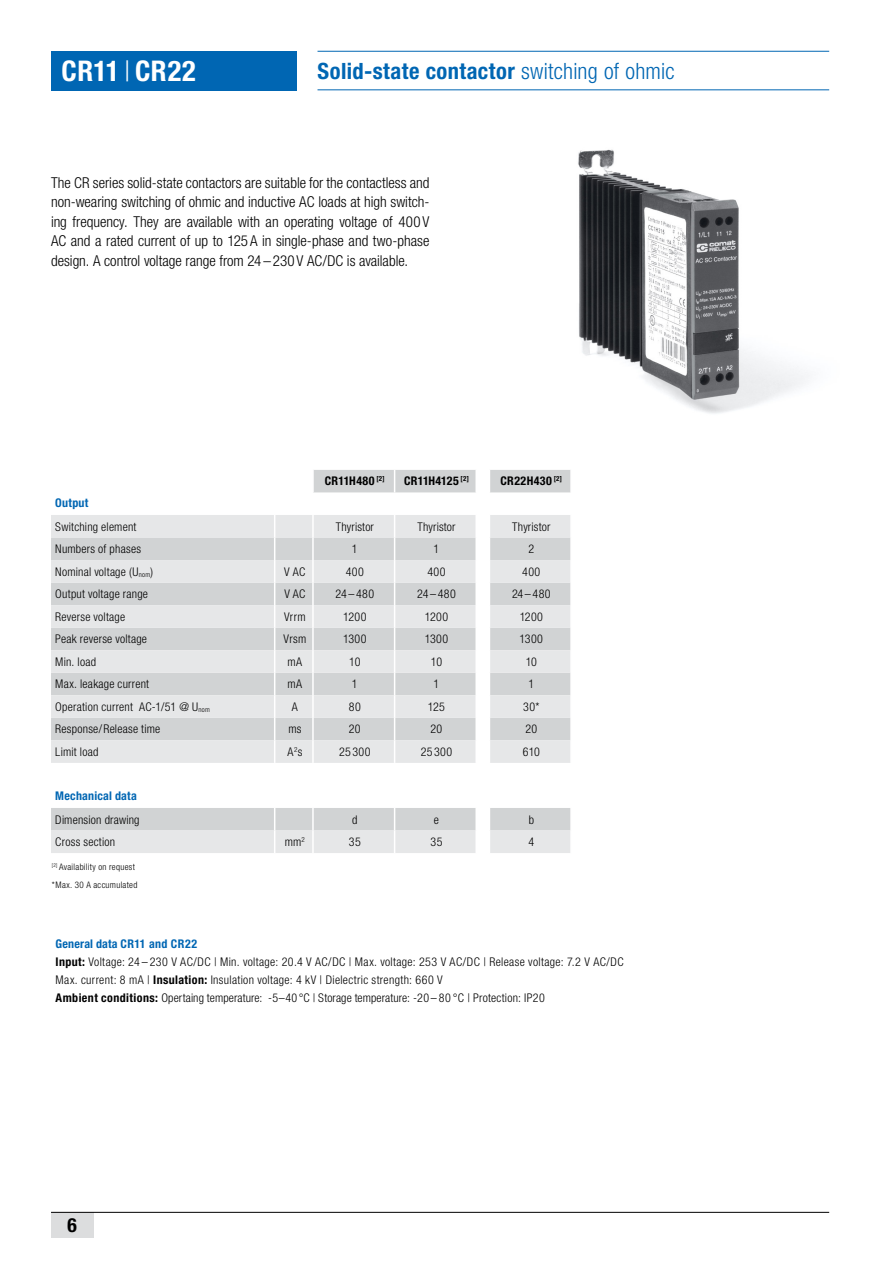
<style>
.page{position:relative;width:893px;height:1263px;background:#fff}
.page>*{position:absolute;margin:0;border:0;box-sizing:border-box;transform-origin:0 0}
.t1{font:700 condensed 28.5px "Helvetica Neue LT Std";letter-spacing:.015em;color:#fff}
.t2{font:700 condensed 22.5px "Helvetica Neue LT Std";letter-spacing:.02em;color:#0066b3}
.t3{font:700 condensed 19.5px "Helvetica Neue LT Std";color:#000}
.t4{font:300 condensed 15px/19.5px "Helvetica Neue LT Std";color:#000;text-align:justify}
.t5{font:300 condensed 12px/18px "Helvetica Neue LT Std";letter-spacing:.02em;color:#000}
.t6{font:700 condensed 12px "Helvetica Neue LT Std";letter-spacing:.025em;color:#000}
.t7{font:700 condensed 12px "Helvetica Neue LT Std";letter-spacing:.02em;color:#0066b3}
.t8{font:300 condensed 9px/18px "Helvetica Neue LT Std";letter-spacing:.035em;color:#000}
.s1{font-weight:300}
.s2{font-weight:700;color:#0066b3}
.s3{font-weight:700}
</style>
<div class="page">
<div style="left:51px;top:1212px;width:43px;height:26px;background:#dcddde"></div>
<hr style="left:51px;top:1212px;width:778px;height:1px;background:#000">
<div style="left:51px;top:51px;width:245px;height:39px;background:#0066b3"></div>
<hr style="left:317px;top:51px;width:512px;height:1px;background:#0066b3">
<hr style="left:317px;top:90px;width:512px;height:1px;background:#0066b3">
<div style="left:313px;top:470px;width:163px;height:23px;background:#d1d3d4"></div>
<svg style="left:51px;top:515px;width:424px;height:338px;background:#e1e2e3"></svg>
<svg style="left:274px;top:515px;width:1px;height:270px"></svg>
<svg style="left:274px;top:808px;width:1px;height:45px"></svg>
<hr style="left:312px;top:470px;width:2px;height:22px;background:#fff">
<svg style="left:394px;top:470px;width:1px;height:22px"></svg>
<hr style="left:312px;top:515px;width:2px;height:22px;background:#fff">
<hr style="left:312px;top:537px;width:2px;height:23px;background:#fff">
<hr style="left:312px;top:560px;width:2px;height:23px;background:#fff">
<hr style="left:312px;top:583px;width:2px;height:22px;background:#fff">
<hr style="left:312px;top:605px;width:2px;height:23px;background:#fff">
<hr style="left:312px;top:628px;width:2px;height:22px;background:#fff">
<hr style="left:312px;top:650px;width:2px;height:23px;background:#fff">
<hr style="left:312px;top:673px;width:2px;height:22px;background:#fff">
<hr style="left:312px;top:695px;width:2px;height:23px;background:#fff">
<hr style="left:312px;top:718px;width:2px;height:22px;background:#fff">
<hr style="left:312px;top:740px;width:2px;height:23px;background:#fff">
<hr style="left:312px;top:763px;width:2px;height:22px;background:#fff">
<svg style="left:394px;top:515px;width:1px;height:270px"></svg>
<hr style="left:312px;top:808px;width:2px;height:22px;background:#fff">
<hr style="left:312px;top:830px;width:2px;height:23px;background:#fff">
<svg style="left:394px;top:808px;width:1px;height:45px"></svg>
<hr style="left:475px;top:470px;width:2px;height:22px;background:#fff">
<svg style="left:490px;top:470px;width:81px;height:383px"></svg>
<img style="left:578px;top:149px;width:232px;height:265px">
<h1 class="t1" style="left:62px;top:53px;width:136px">CR11 <span class="s1">|</span> CR22</h1>
<h2 class="t2" style="left:318px;top:57px;width:359px">Solid-state contactor <span class="s1">switching of ohmic</span></h2>
<p class="t4" style="left:51px;top:172px;width:380px">The CR series solid-state contactors are suitable for the contactless and non-wearing switching of ohmic and inductive AC loads at high switch&shy;ing frequency. They are available with an operating voltage of 400 V AC and a rated current of up to 125 A in single-phase and two-phase design. A control voltage range from 24 –230 V AC/DC is available.</p>
<p class="t6" style="left:325px;top:474px;width:61px">CR11H480 <sup>[2]</sup></p>
<p class="t6" style="left:404px;top:474px;width:66px">CR11H4125 <sup>[2]</sup></p>
<p class="t6" style="left:500px;top:474px;width:63px">CR22H430 <sup>[2]</sup></p>
<p class="t7" style="left:55px;top:496px;width:35px">Output</p>
<p class="t5" style="left:55px;top:517px;width:83px">Switching element</p>
<p class="t5" style="left:336px;top:517px;width:40px">Thyristor</p>
<p class="t5" style="left:417px;top:517px;width:40px">Thyristor</p>
<p class="t5" style="left:512px;top:517px;width:40px">Thyristor</p>
<p class="t5" style="left:55px;top:540px;width:87px">Numbers of phases</p>
<p class="t5" style="left:352px;top:540px;width:7px">1</p>
<p class="t5" style="left:434px;top:540px;width:7px">1</p>
<p class="t5" style="left:528px;top:540px;width:7px">2</p>
<p class="t5" style="left:55px;top:562px;width:99px">Nominal voltage (U<sub>nom</sub>)</p>
<p class="t5" style="left:284px;top:562px;width:23px">V AC</p>
<p class="t5" style="left:346px;top:562px;width:20px">400</p>
<p class="t5" style="left:427px;top:562px;width:20px">400</p>
<p class="t5" style="left:522px;top:562px;width:20px">400</p>
<p class="t5" style="left:55px;top:585px;width:94px">Output voltage range</p>
<p class="t5" style="left:284px;top:585px;width:22px">V AC</p>
<p class="t5" style="left:336px;top:585px;width:40px">24–480</p>
<p class="t5" style="left:417px;top:585px;width:40px">24–480</p>
<p class="t5" style="left:512px;top:585px;width:40px">24–480</p>
<p class="t5" style="left:55px;top:607px;width:71px">Reverse voltage</p>
<p class="t5" style="left:284px;top:607px;width:23px">Vrrm</p>
<p class="t5" style="left:343px;top:607px;width:25px">1200</p>
<p class="t5" style="left:425px;top:607px;width:25px">1200</p>
<p class="t5" style="left:520px;top:607px;width:25px">1200</p>
<p class="t5" style="left:55px;top:630px;width:93px">Peak reverse voltage</p>
<p class="t5" style="left:283px;top:630px;width:24px">Vrsm</p>
<p class="t5" style="left:343px;top:630px;width:25px">1300</p>
<p class="t5" style="left:425px;top:630px;width:25px">1300</p>
<p class="t5" style="left:520px;top:630px;width:25px">1300</p>
<p class="t5" style="left:55px;top:652px;width:42px">Min. load</p>
<p class="t5" style="left:288px;top:652px;width:16px">mA</p>
<p class="t5" style="left:349px;top:652px;width:13px">10</p>
<p class="t5" style="left:431px;top:652px;width:13px">10</p>
<p class="t5" style="left:526px;top:652px;width:13px">10</p>
<p class="t5" style="left:55px;top:675px;width:95px">Max. leakage current</p>
<p class="t5" style="left:288px;top:675px;width:16px">mA</p>
<p class="t5" style="left:352px;top:675px;width:7px">1</p>
<p class="t5" style="left:434px;top:675px;width:7px">1</p>
<p class="t5" style="left:528px;top:675px;width:7px">1</p>
<p class="t5" style="left:55px;top:697px;width:156px">Operation current AC-1/51 @ U<sub>nom</sub></p>
<p class="t5" style="left:292px;top:697px;width:7px">A</p>
<p class="t5" style="left:349px;top:697px;width:13px">80</p>
<p class="t5" style="left:428px;top:697px;width:19px">125</p>
<p class="t5" style="left:523px;top:697px;width:18px">30*</p>
<p class="t5" style="left:55px;top:720px;width:107px">Response/Release time</p>
<p class="t5" style="left:288px;top:720px;width:15px">ms</p>
<p class="t5" style="left:349px;top:720px;width:13px">20</p>
<p class="t5" style="left:431px;top:720px;width:13px">20</p>
<p class="t5" style="left:525px;top:720px;width:13px">20</p>
<p class="t5" style="left:55px;top:742px;width:45px">Limit load</p>
<p class="t5" style="left:287px;top:742px;width:16px">A<sup>2</sup>s</p>
<p class="t5" style="left:339px;top:742px;width:33px">25300</p>
<p class="t5" style="left:421px;top:742px;width:33px">25300</p>
<p class="t5" style="left:523px;top:742px;width:19px">610</p>
<p class="t7" style="left:55px;top:789px;width:83px">Mechanical data</p>
<p class="t5" style="left:55px;top:810px;width:86px">Dimension drawing</p>
<p class="t5" style="left:352px;top:810px;width:7px">d</p>
<p class="t5" style="left:434px;top:810px;width:7px">e</p>
<p class="t5" style="left:529px;top:810px;width:7px">b</p>
<p class="t5" style="left:55px;top:833px;width:61px">Cross section</p>
<p class="t5" style="left:285px;top:833px;width:22px">mm<sup>2</sup></p>
<p class="t5" style="left:349px;top:833px;width:13px">35</p>
<p class="t5" style="left:430px;top:833px;width:13px">35</p>
<p class="t5" style="left:528px;top:833px;width:7px">4</p>
<p class="t8" style="left:52px;top:858px;width:87px"><sup>[2]</sup> Availability on request *Max. 30 A accumulated</p>
<p class="t5" style="left:56px;top:935px;width:570px"><span class="s2">General data CR11 and CR22<br></span><span class="s3">Input:</span> Voltage: 24 – 230 V AC/DC | Min. voltage: 20.4 V AC/DC | Max. voltage: 253 V AC/DC | Release voltage: 7.2 V AC/DC Max. current: 8 mA | <span class="s3">Insulation:</span> Insulation voltage: 4 kV | Dielectric strength: 660 V<br><span class="s3">Ambient conditions:</span> Opertaing temperature: -5–40°C | Storage temperature: -20 – 80 °C | Protection: IP20</p>
<h3 class="t3" style="left:68px;top:1213px;width:11px">6</h3>
</div>
